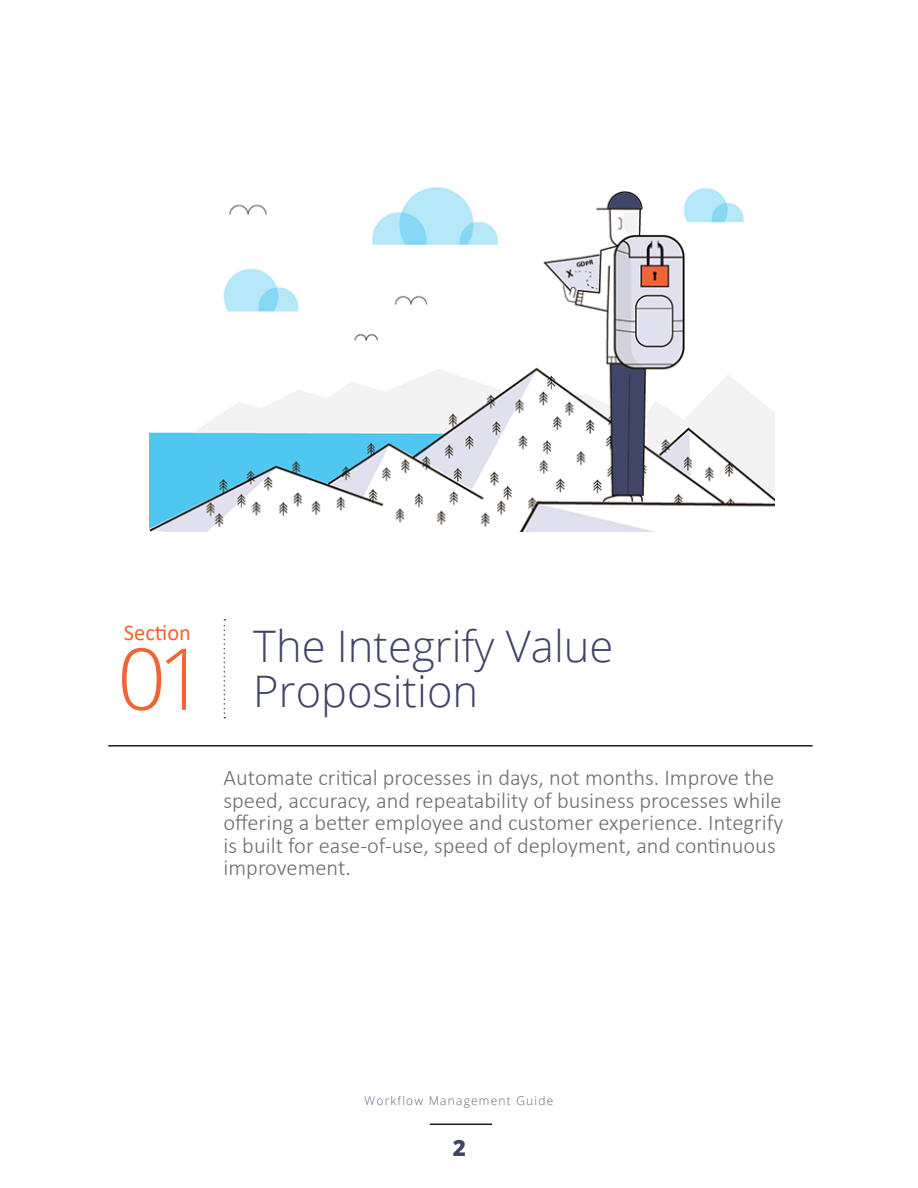
<style>
.page{position:relative;width:918px;height:1188px;background:#fff}
.page>*{position:absolute;margin:0;border:0;box-sizing:border-box;transform-origin:0 0}
.t1{font:300 85.5px "Open Sans";color:#f26336}
.t2{font:300 43.5px/45px "Open Sans";color:#404566}
.t3{font:300 22.5px/22.5px "Calibri";color:#6d6e71}
.t4{font:22.5px "Calibri";color:#f26336}
.t5{font:800 22.5px "Open Sans";color:#404566}
.t6{font:300 12px "Open Sans";letter-spacing:.1em;color:#404566}
</style>
<div class="page">
<hr style="left:108px;top:745px;width:705px;height:2px;background:#231a11">
<svg style="left:224px;top:619px;width:1px;height:99px"></svg>
<hr style="left:430px;top:1124px;width:62px;height:1px;background:#231a11">
<img style="left:150px;top:187px;width:624px;height:344px">
<p class="t4" style="left:124px;top:617px;width:69px">Section</p>
<h2 class="t2" style="left:253px;top:623px;width:362px">The Integrify Value<br>Proposition</h2>
<h1 class="t1" style="left:117px;top:620px;width:91px">01</h1>
<p class="t3" style="left:224px;top:766px;width:561px">Automate critical processes in days, not months. Improve the speed, accuracy, and repeatability of business processes while offering a better employee and customer experience. Integrify is built for ease-of-use, speed of deployment, and continuous improvement.</p>
<p class="t6" style="left:365px;top:1093px;width:190px">Workflow Management Guide</p>
<p class="t5" style="left:453px;top:1130px;width:15px">2</p>
</div>
